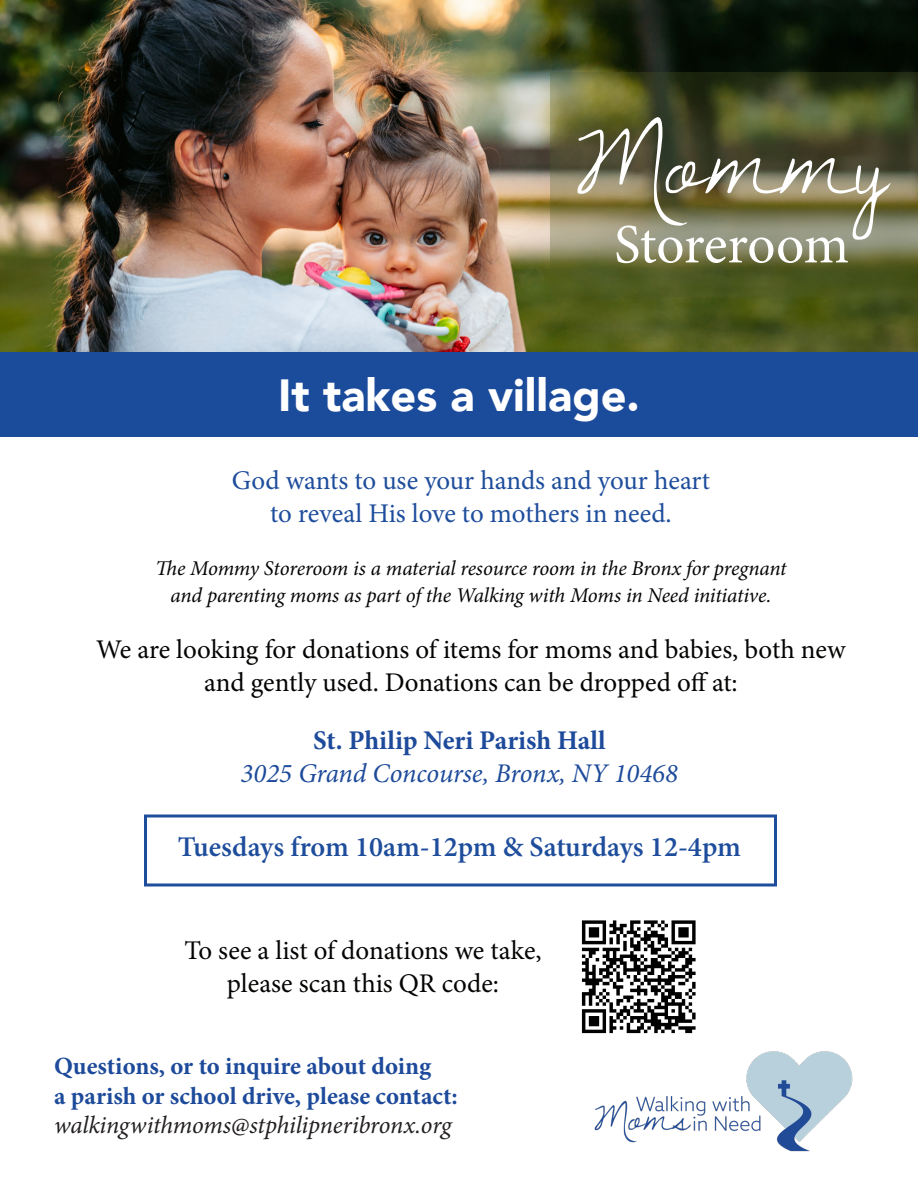
<style>
.page{position:relative;width:918px;height:1188px;background:#fff}
.page>*{position:absolute;margin:0;border:0;box-sizing:border-box;transform-origin:0 0}
.t1{font:108px "Dawningofa New Day";color:#fff}
.t2{font:55.5px "Minion Pro";letter-spacing:-.01em;color:#fff}
.t3{font:900 45px "Avenir";color:#fff}
.t4{font:600 28.5px "Minion Pro";color:#1e4d9c}
.t5{font:27px/32.4px "Minion Pro";letter-spacing:-.005em;color:#040503;text-align:center}
.t6{font:27px "Minion Pro";letter-spacing:-.005em;color:#1e4d9c}
.t7{font:italic 27px "Minion Pro";letter-spacing:-.005em;color:#1d4a9a}
.t8{font:700 27px "Minion Pro";letter-spacing:-.005em;color:#1d4a9a}
.t9{font:700 24.75px "Minion Pro";color:#1d4a9a}
.t10{font:italic 24.75px "Minion Pro";letter-spacing:-.01em;color:#231f20}
.t11{font:italic 21px "Minion Pro";letter-spacing:-.01em;color:#040504}
</style>
<div class="page">
<img style="left:0;top:0;width:918px;height:352px">
<div style="left:0;top:352px;width:918px;height:84px;background:#1b4b9b"></div>
<img style="left:594px;top:1051px;width:259px;height:101px">
<div style="left:144px;top:814px;width:633px;height:72px;border:3px solid #1e4d9c"></div>
<img style="left:581px;top:920px;width:115px;height:114px">
<svg style="left:550px;top:72px;width:368px;height:224px;background:#63653e"></svg>
<p class="t1" style="left:575px;top:72px;width:314px">Mommy</p>
<p class="t2" style="left:614px;top:207px;width:236px">Storeroom</p>
<p class="t3" style="left:278px;top:357px;width:363px">It takes a village.</p>
<p class="t6" style="left:232px;top:463px;width:480px">God wants to use your hands and your heart</p>
<p class="t6" style="left:270px;top:495px;width:403px">to reveal His love to mothers in need.</p>
<p class="t11" style="left:155px;top:554px;width:633px">The Mommy Storeroom is a material resource room in the Bronx for pregnant</p>
<p class="t11" style="left:171px;top:581px;width:602px">and parenting moms as part of the Walking with Moms in Need initiative.</p>
<p class="t5" style="left:96px;top:634px;width:751px">We are looking for donations of items for moms and babies, both new and gently used. Donations can be dropped off at:</p>
<p class="t8" style="left:313px;top:722px;width:294px">St. Philip Neri Parish Hall</p>
<p class="t7" style="left:241px;top:755px;width:439px">3025 Grand Concourse, Bronx, NY 10468</p>
<p class="t4" style="left:178px;top:827px;width:564px">Tuesdays from 10am-12pm &amp; Saturdays 12-4pm</p>
<p class="t5" style="left:184px;top:935px;width:359px">To see a list of donations we take,</p>
<p class="t5" style="left:227px;top:967px;width:274px">please scan this QR code:</p>
<p class="t9" style="left:54px;top:1049px;width:379px">Questions, or to inquire about doing</p>
<p class="t9" style="left:54px;top:1078px;width:405px">a parish or school drive, please contact:</p>
<p class="t10" style="left:54px;top:1109px;width:399px">walkingwithmoms@stphilipneribronx.org</p>
</div>
